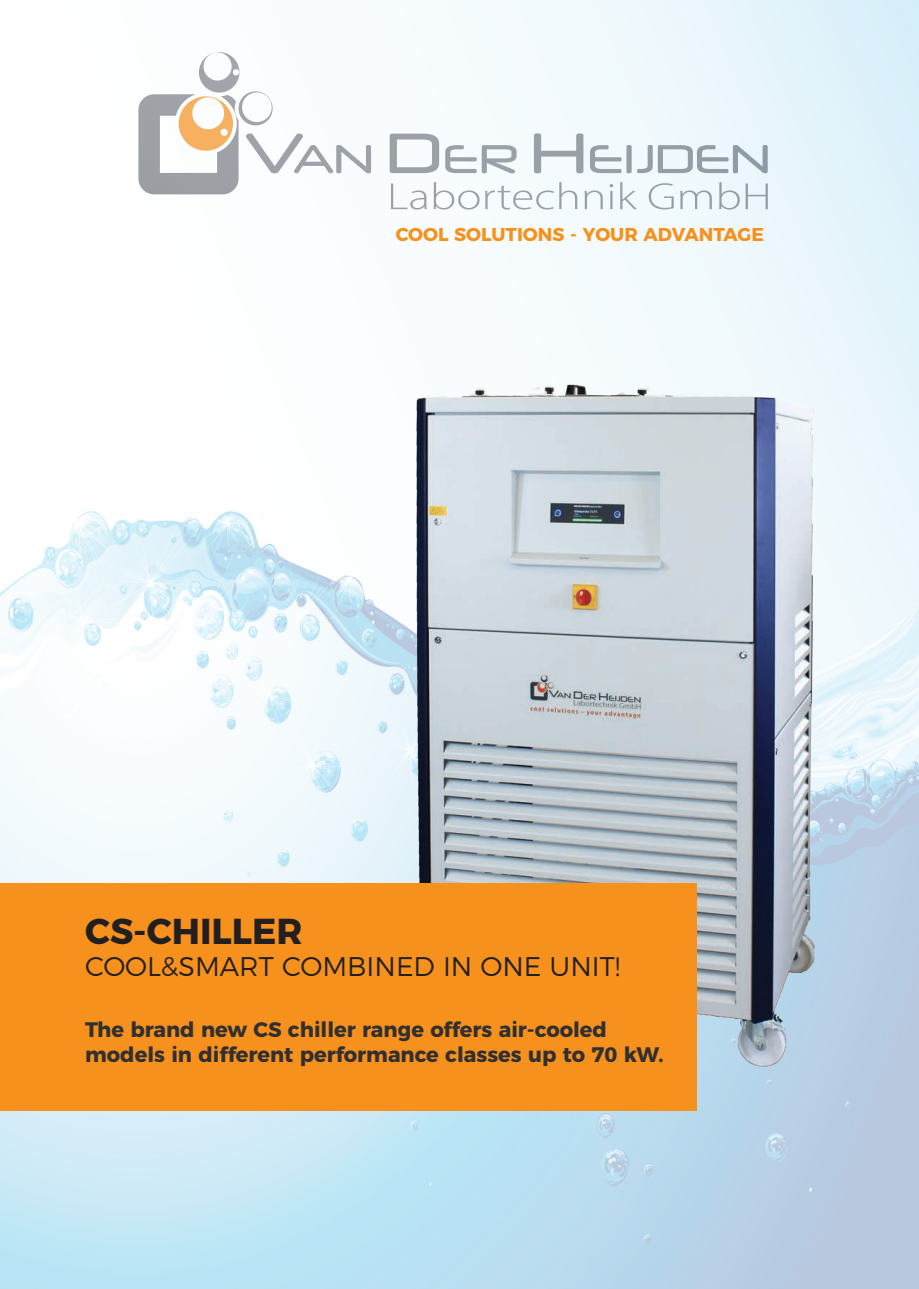
<style>
.page{position:relative;width:919px;height:1289px;background:#fff}
.page>*{position:absolute;margin:0;border:0;box-sizing:border-box;transform-origin:0 0}
.t1{font:700 36px "Montserrat";color:#231f20}
.t2{font:300 27px "Montserrat";color:#231f20}
.t3{font:700 21px/25.2px "Montserrat";color:#312f30}
.t4{font:700 18.6px "Montserrat";color:#f6911e}
</style>
<div class="page">
<img style="left:0;top:0;width:918px;height:1288px">
<img style="left:361px;top:340px;width:509px;height:763px">
<div style="left:0;top:882px;width:696px;height:228px;background:#f6911e"></div>
<p class="t4" style="left:395px;top:219px;width:370px">COOL SOLUTIONS - YOUR ADVANTAGE</p>
<h1 class="t1" style="left:85px;top:901px;width:219px">CS-CHILLER</h1>
<p class="t2" style="left:85px;top:945px;width:536px">COOL&amp;SMART COMBINED IN ONE UNIT!</p>
<p class="t3" style="left:85px;top:1015px;width:580px">The brand new CS chiller range offers air-cooled models in different performance classes up to 70 kW.</p>
</div>
